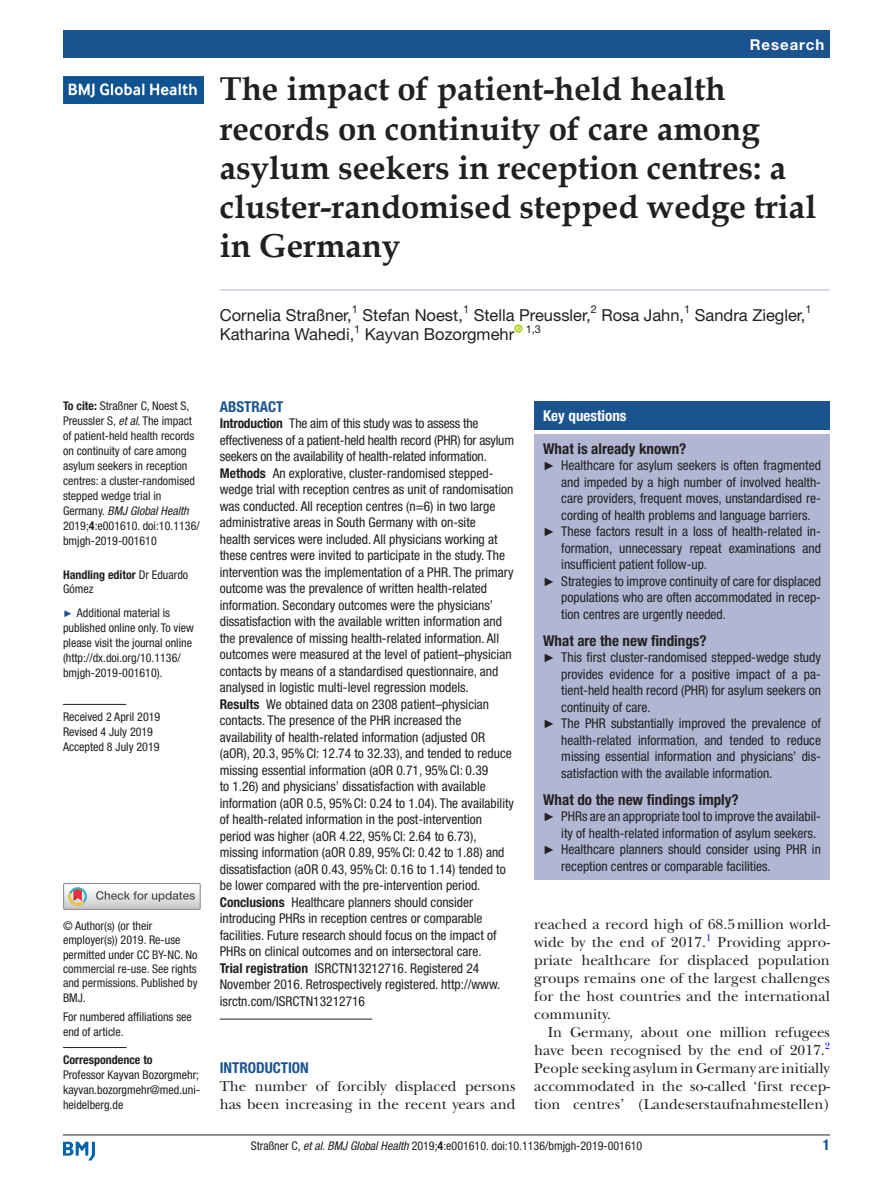
<style>
.page{position:relative;width:893px;height:1191px;background:#fff}
.page>*{position:absolute;margin:0;border:0;box-sizing:border-box;transform-origin:0 0}
.t1{font:700 33px/39px "Book Antiqua";color:#231f20}
.t2{font:16.5px "Helvetica Neue LT Std";color:#231f20}
.t3{font:15px/18px "New Baskerville";color:#231f20}
.t4{font:700 condensed 15px "Helvetica Neue LT Std";color:#231f20}
.t5{font:700 condensed 15px "Helvetica Neue LT Std";color:#1b5391}
.t6{font:700 condensed 15px "Helvetica Neue LT Std";color:#fff}
.t7{font:700 15px "Helvetica Neue LT Std";letter-spacing:.065em;color:#fff}
.t8{font:condensed 13.5px/16.5px "Helvetica Neue LT Std";color:#231f20}
.t9{font:condensed 12px/15px "Helvetica Neue LT Std";color:#231f20}
.t10{font:700 condensed 12px/14.4px "Helvetica Neue LT Std";color:#231f20}
.t11{font:10.95px "Helvetica Neue LT Std";color:#231f20}
.t12{font:9.9px "New Baskerville";color:#00f}
.s1{font-weight:700}
.s2{font-style:italic}
.s3{font-weight:400}
.s4{font-family:"Arial";font-stretch:normal;font-size:9.75px;color:#1b5391}
.s5{font-family:"Arial";font-stretch:normal;font-size:12px}
</style>
<div class="page">
<hr style="left:63px;top:1134px;width:767px;height:1px;background:#231f20">
<svg style="left:63px;top:1141px;width:32px;height:19px"></svg>
<div style="left:63px;top:883px;width:138px;height:27px;border:1px solid #969090"></div>
<svg style="left:64px;top:883px;width:136px;height:26px"></svg>
<hr style="left:220px;top:289px;width:610px;height:1px;background:#b1b7d3">
<svg style="left:514px;top:324px;width:9px;height:9px"></svg>
<div style="left:63px;top:31px;width:767px;height:27px;background:#1b5391"></div>
<hr style="left:63px;top:704px;width:63px;height:1px;background:#231f20">
<hr style="left:63px;top:1047px;width:64px;height:1px;background:#231f20">
<img style="left:63px;top:77px;width:141px;height:27px">
<hr style="left:220px;top:1018px;width:152px;height:1px;background:#231f20">
<div style="left:534px;top:401px;width:296px;height:29px;background:#1b5391"></div>
<div style="left:534px;top:434px;width:296px;height:445px;background:#b1b7d3"></div>
<p class="t7" style="left:750px;top:35px;width:76px">Research</p>
<h1 class="t1" style="left:220px;top:70px;width:598px">The impact of patient-held health records on continuity of care among asylum seekers in reception centres: a cluster-randomised stepped wedge trial in Germany</h1>
<p class="t2" style="left:220px;top:305px;width:133px">Cornelia Straßner,</p>
<p class="t11" style="left:352px;top:303px;width:8px">1</p>
<p class="t2" style="left:362px;top:305px;width:102px">Stefan Noest,</p>
<p class="t11" style="left:463px;top:303px;width:8px">1</p>
<p class="t2" style="left:474px;top:305px;width:119px">Stella Preussler,</p>
<p class="t11" style="left:591px;top:303px;width:8px">2</p>
<p class="t2" style="left:601px;top:305px;width:84px">Rosa Jahn,</p>
<p class="t11" style="left:684px;top:303px;width:8px">1</p>
<p class="t2" style="left:695px;top:305px;width:112px">Sandra Ziegler,</p>
<p class="t11" style="left:805px;top:303px;width:8px">1</p>
<p class="t2" style="left:220px;top:324px;width:136px">Katharina Wahedi,</p>
<p class="t11" style="left:354px;top:322px;width:8px">1</p>
<p class="t2" style="left:365px;top:324px;width:151px">Kayvan Bozorgmehr</p>
<p class="t11" style="left:526px;top:322px;width:17px">1,3</p>
<p class="t9" style="left:63px;top:398px;width:138px"><span class="s1">To cite:</span> Straßner C, Noest S,<br>Preussler S, <span class="s2">et al</span>. The impact of patient-held health records on continuity of care among asylum seekers in reception centres: a cluster-randomised stepped wedge trial in<br>Germany. <span class="s2">BMJ Global Health<br></span>2019;<span class="s1">4</span>:e001610. doi:10.1136/ bmjgh-2019-001610</p>
<p class="t10" style="left:63px;top:567px;width:127px">Handling editor <span class="s3">Dr Eduardo<br>Gómez</span></p>
<p class="t9" style="left:63px;top:605px;width:133px"><span class="s4">►</span> Additional material is published online only. To view please visit the journal online (http://dx.doi.org/10.1136/ bmjgh-2019-001610).</p>
<p class="t9" style="left:63px;top:709px;width:99px">Received 2 April 2019<br>Revised 4 July 2019<br>Accepted 8 July 2019</p>
<p class="t9" style="left:63px;top:918px;width:136px;line-height:14.4px">© Author(s) (or their employer(s)) 2019. Re-use permitted under CC BY-NC. No commercial re-use. See rights and permissions. Published by<br>BMJ.</p>
<p class="t9" style="left:63px;top:1009px;width:130px">For numbered affiliations see end of article.</p>
<p class="t10" style="left:63px;top:1052px;width:91px">Correspondence to</p>
<p class="t9" style="left:63px;top:1067px;width:139px;text-align:justify">Professor Kayvan Bozorgmehr; kayvan.bozorgmehr@med.uni&shy;heidelberg.de</p>
<p class="t5" style="left:220px;top:397px;width:65px">ABSTRACT</p>
<p class="t8" style="left:220px;top:415px;width:296px"><span class="s1">Introduction</span> The aim of this study was to assess the effectiveness of a patient-held health record (PHR) for asylum seekers on the availability of health-related information.<br><span class="s1">Methods</span> An explorative, cluster-randomised stepped&shy;wedge trial with reception centres as unit of randomisation was conducted. All reception centres (n=6) in two large administrative areas in South Germany with on-site<br>health services were included. All physicians working at these centres were invited to participate in the study. The intervention was the implementation of a PHR. The primary outcome was the prevalence of written health-related information. Secondary outcomes were the physicians’ dissatisfaction with the available written information and the prevalence of missing health-related information. All outcomes were measured at the level of patient–physician contacts by means of a standardised questionnaire, and analysed in logistic multi-level regression models.<br><span class="s1">Results</span> We obtained data on 2308 patient–physician contacts. The presence of the PHR increased the availability of health-related information (adjusted OR (aOR), 20.3, 95%CI: 12.74 to 32.33), and tended to reduce missing essential information (aOR 0.71, 95%CI: 0.39<br>to 1.26) and physicians’ dissatisfaction with available information (aOR 0.5, 95%CI: 0.24 to 1.04). The availability of health-related information in the post-intervention period was higher (aOR 4.22, 95%CI: 2.64 to 6.73), missing information (aOR 0.89, 95%CI: 0.42 to 1.88) and dissatisfaction (aOR 0.43, 95%CI: 0.16 to 1.14) tended to be lower compared with the pre-intervention period.<br><span class="s1">Conclusions</span> Healthcare planners should consider introducing PHRs in reception centres or comparable facilities. Future research should focus on the impact of PHRs on clinical outcomes and on intersectoral care.<br><span class="s1">Trial registration</span> ISRCTN13212716. Registered 24<br>November 2016. Retrospectively registered. http://www. isrctn.com/ISRCTN13212716</p>
<p class="t5" style="left:220px;top:1059px;width:91px">Introduction</p>
<p class="t3" style="left:220px;top:1077px;width:297px">The number of forcibly displaced persons has been increasing in the recent years and</p>
<p class="t6" style="left:543px;top:406px;width:85px">Key questions</p>
<p class="t4" style="left:543px;top:439px;width:145px">What is already known?</p>
<p class="t8" style="left:543px;top:457px;width:279px"><span class="s5">►</span> Healthcare for asylum seekers is often fragmented</p>
<p class="t8" style="left:561px;top:473px;width:261px">and impeded by a high number of involved health-</p>
<p class="t8" style="left:561px;top:490px;width:261px">care providers, frequent moves, unstandardised re-</p>
<p class="t8" style="left:561px;top:506px;width:251px">cording of health problems and language barriers.</p>
<p class="t8" style="left:543px;top:523px;width:279px"><span class="s5">►</span> These factors result in a loss of health-related in-</p>
<p class="t8" style="left:561px;top:539px;width:261px">formation, unnecessary repeat examinations and</p>
<p class="t8" style="left:561px;top:556px;width:147px">insufficient patient follow-up.</p>
<p class="t8" style="left:543px;top:572px;width:279px"><span class="s5">►</span> Strategies to improve continuity of care for displaced</p>
<p class="t8" style="left:561px;top:589px;width:261px">populations who are often accommodated in recep-</p>
<p class="t8" style="left:561px;top:605px;width:166px">tion centres are urgently needed.</p>
<p class="t4" style="left:543px;top:631px;width:165px">What are the new findings?</p>
<p class="t8" style="left:543px;top:649px;width:279px"><span class="s5">►</span> This first cluster-randomised stepped-wedge study</p>
<p class="t8" style="left:561px;top:665px;width:261px">provides evidence for a positive impact of a pa-</p>
<p class="t8" style="left:561px;top:682px;width:261px">tient-held health record (PHR) for asylum seekers on</p>
<p class="t8" style="left:561px;top:698px;width:91px">continuity of care.</p>
<p class="t8" style="left:543px;top:715px;width:279px"><span class="s5">►</span> The PHR substantially improved the prevalence of</p>
<p class="t8" style="left:561px;top:731px;width:261px">health-related information, and tended to reduce</p>
<p class="t8" style="left:561px;top:748px;width:261px">missing essential information and physicians’ dis-</p>
<p class="t8" style="left:561px;top:764px;width:213px">satisfaction with the available information.</p>
<p class="t4" style="left:543px;top:790px;width:197px">What do the new findings imply?</p>
<p class="t8" style="left:543px;top:808px;width:279px"><span class="s5">►</span> PHRs are an appropriate tool to improve the availabil-</p>
<p class="t8" style="left:561px;top:824px;width:257px">ity of health-related information of asylum seekers.</p>
<p class="t8" style="left:543px;top:841px;width:279px"><span class="s5">►</span> Healthcare planners should consider using PHR in</p>
<p class="t8" style="left:561px;top:857px;width:211px">reception centres or comparable facilities.</p>
<p class="t3" style="left:534px;top:915px;width:297px">reached a record high of 68.5million world&shy;wide by the end of 2017.</p>
<p class="t12" style="left:706px;top:931px;width:7px">1</p>
<p class="t3" style="left:534px;top:933px;width:297px;text-align:justify;text-indent:183px">Providing appro&shy;priate healthcare for displaced population groups remains one of the largest challenges for the host countries and the international community.</p>
<p class="t3" style="left:534px;top:1023px;width:297px;text-indent:14px">In Germany, about one million refugees have been recognised by the end of 2017.</p>
<p class="t12" style="left:825px;top:1039px;width:7px">2</p>
<p class="t3" style="left:534px;top:1059px;width:297px;text-align:justify">People seeking asylum in Germany are initially accommodated in the so-called ‘first recep&shy;tion centres’ (Landeserstaufnahmestellen)</p>
<p class="t9" style="left:251px;top:1137px;width:393px">Straßner C, <span class="s2">et al</span>. <span class="s2">BMJ Global Health</span> 2019;<span class="s1">4</span>:e001610. doi:10.1136/bmjgh-2019-001610</p>
<p class="t5" style="left:823px;top:1135px;width:9px">1</p>
</div>
